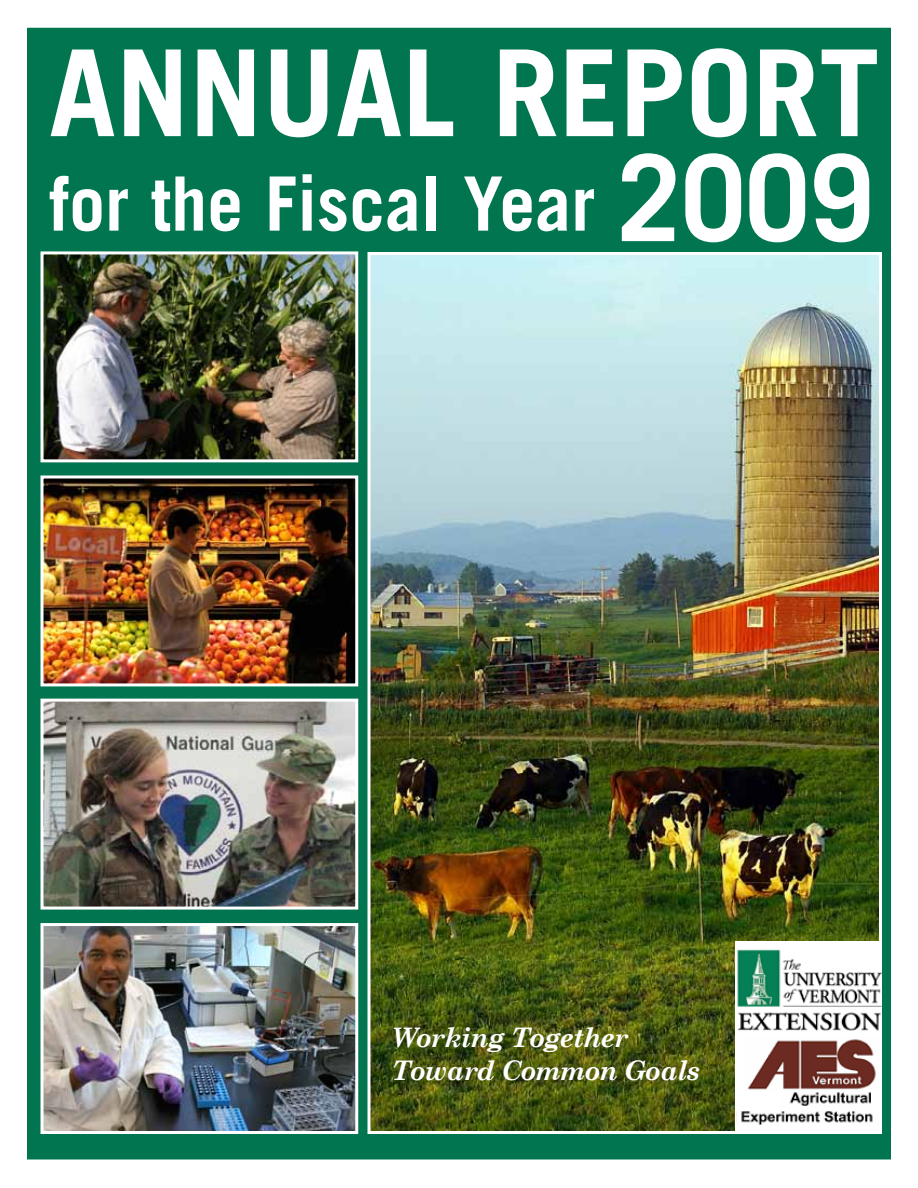
<style>
.page{position:relative;width:918px;height:1188px;background:#fff}
.page>*{position:absolute;margin:0;border:0;box-sizing:border-box;transform-origin:0 0}
.t1{font:700 120px "Trade Gothic";color:#fff}
.t2{font:700 75px "Trade Gothic";color:#fff;scale:.96 1}
.t3{font:italic 700 27px/32.4px "Century Schoolbook";letter-spacing:-.03em;color:#fff}
.s1{font-size:120px}
</style>
<div class="page">
<div style="left:27px;top:28px;width:864px;height:1132px;background:#007550"></div>
<img style="left:372px;top:256px;width:506px;height:874px">
<div style="left:368px;top:252px;width:514px;height:882px;border:3px solid #fff"></div>
<div style="left:735px;top:942px;width:146px;height:94px;background:#fff"></div>
<img style="left:737px;top:949px;width:144px;height:82px">
<div style="left:735px;top:1036px;width:145px;height:95px;background:#fff"></div>
<img style="left:789px;top:1092px;width:81px;height:14px">
<img style="left:741px;top:1111px;width:132px;height:14px">
<img style="left:747px;top:1039px;width:129px;height:51px">
<img style="left:44px;top:927px;width:310px;height:203px">
<div style="left:40px;top:923px;width:318px;height:211px;border:3px solid #fff"></div>
<img style="left:44px;top:703px;width:310px;height:203px">
<div style="left:40px;top:699px;width:318px;height:211px;border:3px solid #fff"></div>
<img style="left:44px;top:480px;width:310px;height:202px">
<div style="left:40px;top:476px;width:318px;height:210px;border:3px solid #fff"></div>
<img style="left:44px;top:255px;width:310px;height:203px">
<div style="left:40px;top:251px;width:318px;height:211px;border:3px solid #fff"></div>
<h1 class="t1" style="left:49px;top:20px;width:832px">AnnuaL Report</h1>
<h2 class="t2" style="left:49px;top:158px;width:860px">for the Fiscal Year <span class="s1">2009</span></h2>
<p class="t3" style="left:392px;top:1021px;width:310px">Working Together<br>Toward Common Goals</p>
</div>
